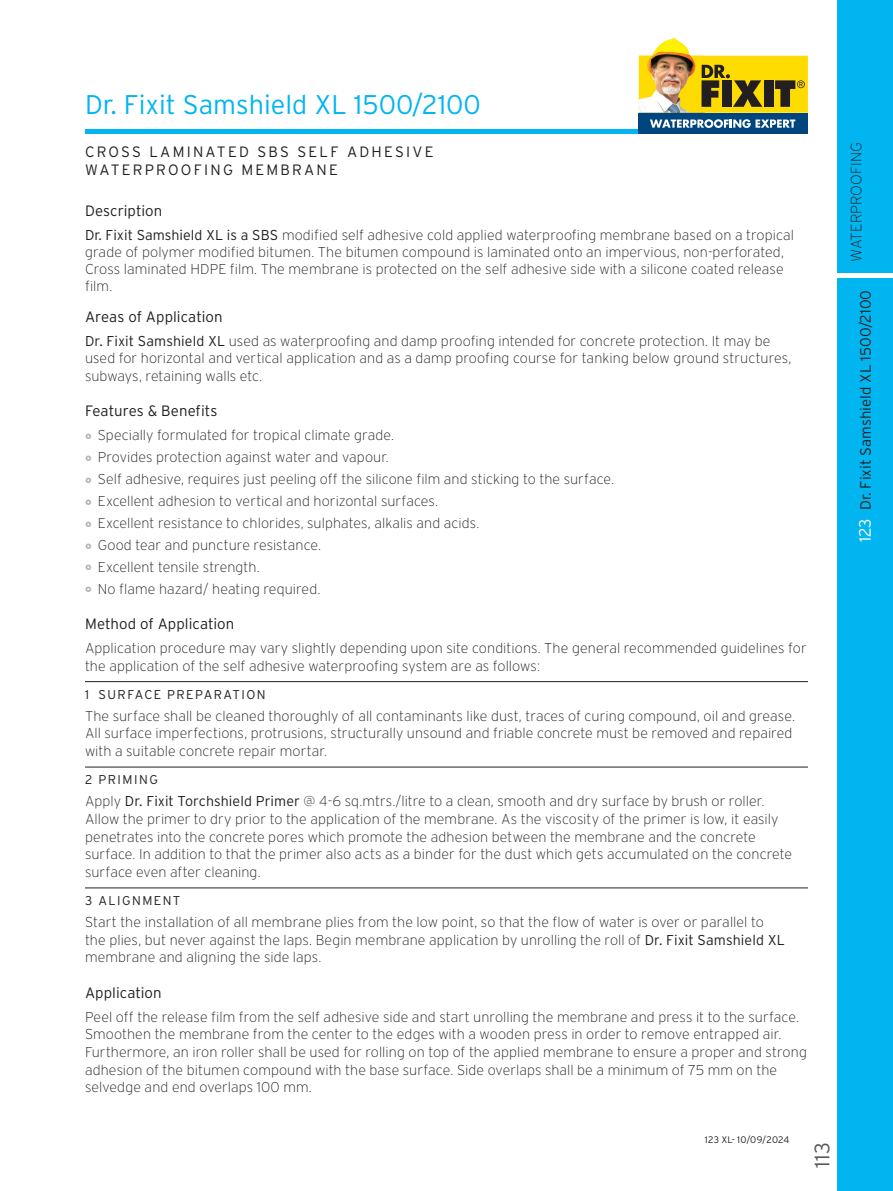
<style>
.page{position:relative;width:893px;height:1191px;background:#fff}
.page>*{position:absolute;margin:0;border:0;box-sizing:border-box;transform-origin:0 0}
.PRODUCT_NAME{font:300 27px "Interstate Plus";color:#00b5f0}
.t1{font:300 21px "Interstate Plus";color:#57585a}
.HEADING_PARAGRAPH{font:300 15px "Interstate Plus";color:#231f20}
.GENERIC_NAME{font:300 15px/18px "Interstate Plus";letter-spacing:.15em;color:#231f20}
.vertcial_product{font:300 15px "Interstate Plus";color:#231f20}
.t2{font:200 15px "Interstate";letter-spacing:.005em;color:#231f20}
.LEFT{font:200 14.25px/17.7px "Interstate";letter-spacing:.005em;color:#231f20}
.RULE_ABOBE{font:300 12.75px "Interstate Plus";letter-spacing:.115em;color:#231f20}
.t3{font:300 9.45px "Interstate Plus";letter-spacing:.015em;color:#231f20}
.s1{font-family:"Interstate Plus";font-weight:300}
.s2{font-size:16.5px;color:#fff}
</style>
<div class="page">
<div style="left:838px;top:0;width:55px;height:1191px;background:#00b5f0"></div>
<div style="left:85px;top:129px;width:723px;height:5px;background:#00b5f0"></div>
<div style="left:837px;top:273px;width:56px;height:5px;background:#fff"></div>
<div style="left:639px;top:113px;width:169px;height:21px;background:#01457f"></div>
<svg style="left:639px;top:38px;width:169px;height:75px"></svg>
<svg style="left:650px;top:119px;width:145px;height:9px"></svg>
<hr style="left:85px;top:681px;width:723px;height:1px;background:#231f20">
<hr style="left:85px;top:767px;width:723px;height:1px;background:#231f20">
<hr style="left:85px;top:887px;width:723px;height:1px;background:#231f20">
<p class="PRODUCT_NAME" style="left:85px;top:89px;width:397px">Dr. Fixit Samshield XL 1500/2100</p>
<p class="GENERIC_NAME" style="left:85px;top:143px;width:350px">CROSS LAMINATED SBS SELF ADHESIVE<br>WATERPROOFING MEMBRANE</p>
<p class="HEADING_PARAGRAPH" style="left:85px;top:202px;width:79px">Description</p>
<p class="LEFT" style="left:85px;top:226px;width:711px;line-height:17.1px"><span class="s1">Dr. Fixit Samshield XL is a SBS</span> modified self adhesive cold applied waterproofing membrane based on a tropical grade of polymer modified bitumen. The bitumen compound is laminated onto an impervious, non-perforated, Cross laminated HDPE film. The membrane is protected on the self adhesive side with a silicone coated release film.</p>
<p class="HEADING_PARAGRAPH" style="left:85px;top:308px;width:139px">Areas of Application</p>
<p class="LEFT" style="left:85px;top:332px;width:708px"><span class="s1">Dr. Fixit Samshield XL</span> used as waterproofing and damp proofing intended for concrete protection. It may be used for horizontal and vertical application and as a damp proofing course for tanking below ground structures, subways, retaining walls etc.</p>
<p class="HEADING_PARAGRAPH" style="left:85px;top:402px;width:134px">Features &amp; Benefits</p>
<p class="LEFT" style="left:98px;top:426px;width:298px">Specially formulated for tropical climate grade.</p>
<p class="LEFT" style="left:98px;top:448px;width:293px">Provides protection against water and vapour.</p>
<p class="LEFT" style="left:98px;top:470px;width:518px">Self adhesive, requires just peeling off the silicone film and sticking to the surface.</p>
<p class="LEFT" style="left:98px;top:492px;width:342px">Excellent adhesion to vertical and horizontal surfaces.</p>
<p class="LEFT" style="left:98px;top:514px;width:383px">Excellent resistance to chlorides, sulphates, alkalis and acids.</p>
<p class="LEFT" style="left:98px;top:536px;width:225px">Good tear and puncture resistance.</p>
<p class="LEFT" style="left:98px;top:558px;width:164px">Excellent tensile strength.</p>
<p class="LEFT" style="left:98px;top:580px;width:224px">No flame hazard/ heating required.</p>
<p class="HEADING_PARAGRAPH" style="left:85px;top:615px;width:151px">Method of Application</p>
<p class="LEFT" style="left:85px;top:639px;width:723px">Application procedure may vary slightly depending upon site conditions. The general recommended guidelines for the application of the self adhesive waterproofing system are as follows:</p>
<p class="RULE_ABOBE" style="left:85px;top:687px;width:182px">1 SURFACE PREPARATION</p>
<p class="LEFT" style="left:85px;top:707px;width:711px">The surface shall be cleaned thoroughly of all contaminants like dust, traces of curing compound, oil and grease.<br>All surface imperfections, protrusions, structurally unsound and friable concrete must be removed and repaired with a suitable concrete repair mortar.</p>
<p class="RULE_ABOBE" style="left:85px;top:772px;width:74px">2 PRIMING</p>
<p class="LEFT" style="left:85px;top:792px;width:709px">Apply <span class="s1">Dr. Fixit Torchshield Primer</span> @ 4-6 sq.mtrs./litre to a clean, smooth and dry surface by brush or roller.<br>Allow the primer to dry prior to the application of the membrane. As the viscosity of the primer is low, it easily penetrates into the concrete pores which promote the adhesion between the membrane and the concrete surface. In addition to that the primer also acts as a binder for the dust which gets accumulated on the concrete surface even after cleaning.</p>
<p class="RULE_ABOBE" style="left:85px;top:893px;width:97px">3 ALIGNMENT</p>
<p class="LEFT" style="left:85px;top:913px;width:701px">Start the installation of all membrane plies from the low point, so that the flow of water is over or parallel to the plies, but never against the laps. Begin membrane application by unrolling the roll of <span class="s1">Dr. Fixit Samshield XL </span>membrane and aligning the side laps.</p>
<p class="HEADING_PARAGRAPH" style="left:85px;top:983px;width:78px">Application</p>
<p class="LEFT" style="left:85px;top:1007px;width:723px">Peel off the release film from the self adhesive side and start unrolling the membrane and press it to the surface.<br>Smoothen the membrane from the center to the edges with a wooden press in order to remove entrapped air.<br>Furthermore, an iron roller shall be used for rolling on top of the applied membrane to ensure a proper and strong adhesion of the bitumen compound with the base surface. Side overlaps shall be a minimum of 75 mm on the selvedge and end overlaps 100 mm.</p>
<p class="t3" style="left:705px;top:1134px;width:86px">123 XL- 10/09/2024</p>
<h2 class="t1" style="left:810px;top:1167px;width:26px;rotate:-90deg">113</h2>
<p class="t2" style="left:848px;top:262px;width:121px;rotate:-90deg">WATERPROOFING</p>
<p class="vertcial_product" style="left:857px;top:542px;width:253px;rotate:-90deg"><span class="s2">123</span> Dr. Fixit Samshield XL 1500/2100</p>
</div>
